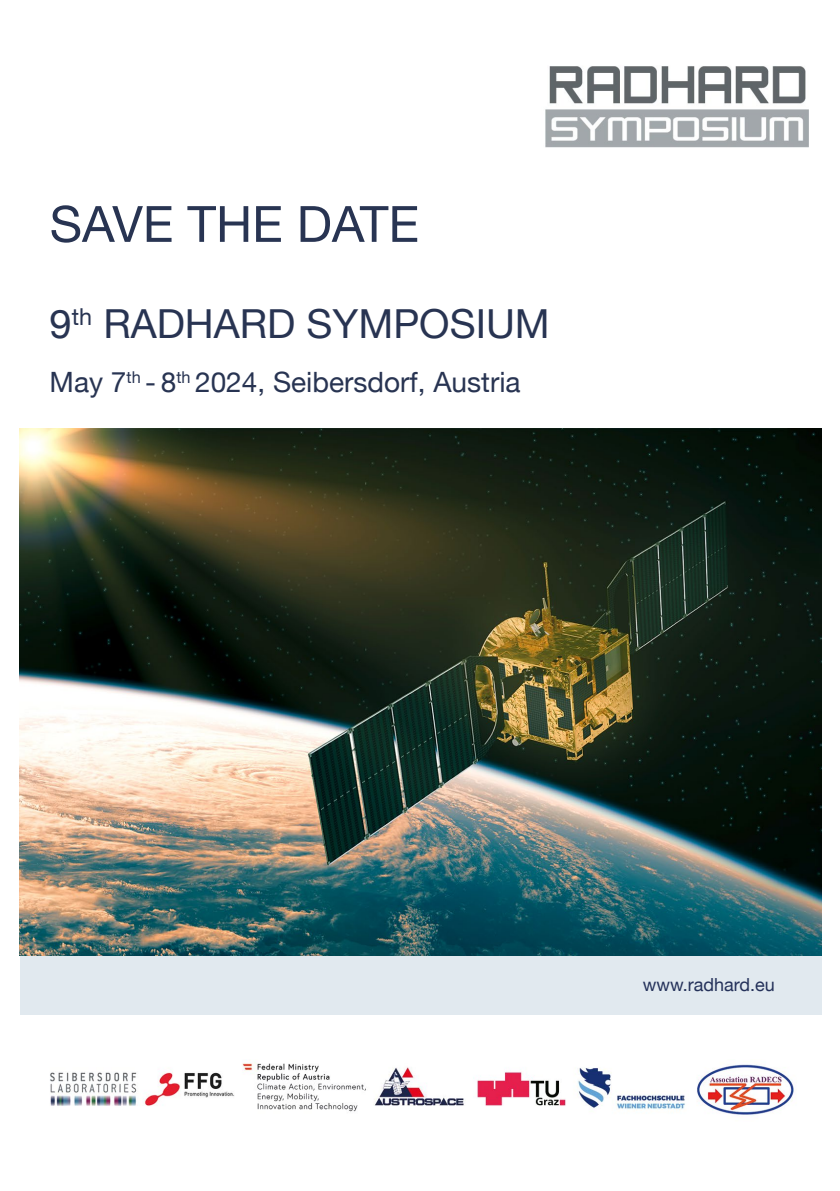
<style>
.page{position:relative;width:840px;height:1191px;background:#fff}
.page>*{position:absolute;margin:0;border:0;box-sizing:border-box;transform-origin:0 0}
.t1{font:50px "Helvetica Neue";color:#283452}
.t2{font:40px "Helvetica Neue";color:#283452}
.t3{font:28px "Helvetica Neue";color:#283452}
.t4{font:18px "Helvetica Neue";color:#24315a}
</style>
<div class="page">
<img style="left:545px;top:66px;width:262px;height:82px">
<div style="left:20px;top:955px;width:801px;height:59px;background:#e1e9ef"></div>
<img style="left:20px;top:429px;width:801px;height:526px">
<img style="left:50px;top:1063px;width:744px;height:52px">
<h1 class="t1" style="left:50px;top:194px;width:370px">SAVE THE DATE</h1>
<h2 class="t2" style="left:50px;top:300px;width:501px">9<sup>th</sup> RADHARD SYMPOSIUM</h2>
<p class="t3" style="left:50px;top:365px;width:472px">May 7<sup>th</sup> - 8<sup>th</sup> 2024, Seibersdorf, Austria</p>
<p class="t4" style="left:642px;top:974px;width:133px">www.radhard.eu</p>
</div>
